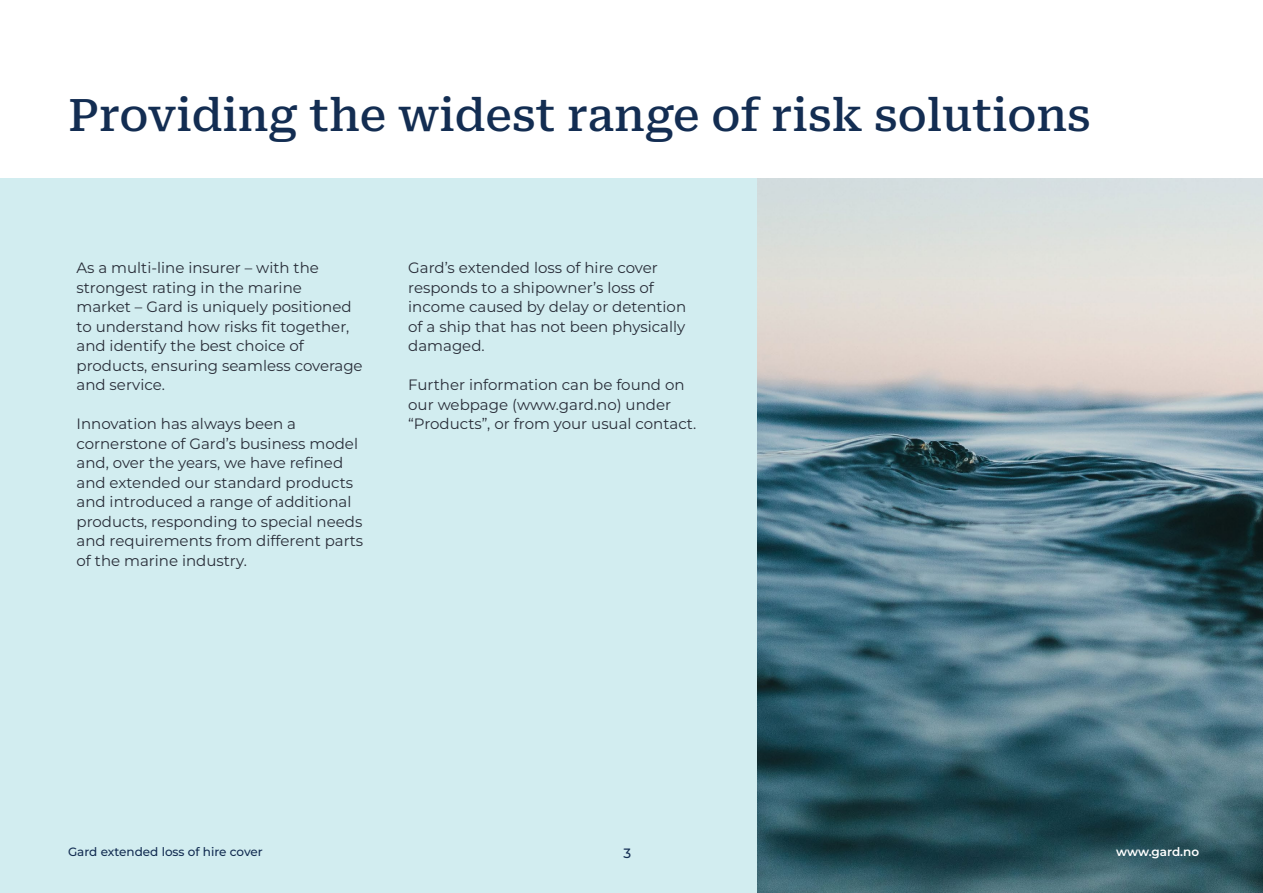
<style>
.page{position:relative;width:1263px;height:893px;background:#fff}
.page>*{position:absolute;margin:0;border:0;box-sizing:border-box;transform-origin:0 0}
.Page_Header{font:500 45px "Roboto Serif";color:#132d52}
.Main_text{font:15px/19.5px "Montserrat";color:#292e39}
.t1{font:500 13.5px "Montserrat";color:#132d52}
.t2{font:500 12px "Montserrat";color:#132d52}
.t3{font:600 12px "Montserrat";letter-spacing:-.005em;color:#fff}
</style>
<div class="page">
<img style="left:757px;top:178px;width:506px;height:715px">
<div style="left:0;top:178px;width:757px;height:715px;background:#d2edf0"></div>
<p class="Page_Header" style="left:68px;top:79px;width:1024px">Providing the widest range of risk solutions</p>
<p class="Main_text" style="left:77px;top:258px;width:288px">As a multi-line insurer – with the strongest rating in the marine<br>market – Gard is uniquely positioned to understand how risks fit together, and identify the best choice of products, ensuring seamless coverage and service.</p>
<p class="Main_text" style="left:77px;top:414px;width:288px">Innovation has always been a cornerstone of Gard’s business model and, over the years, we have refined and extended our standard products and introduced a range of additional products, responding to special needs and requirements from different parts of the marine industry.</p>
<p class="Main_text" style="left:408px;top:258px;width:279px">Gard’s extended loss of hire cover responds to a shipowner’s loss of income caused by delay or detention of a ship that has not been physically damaged.</p>
<p class="Main_text" style="left:408px;top:375px;width:290px">Further information can be found on our webpage (www.gard.no) under “Products”, or from your usual contact.</p>
<p class="t2" style="left:68px;top:843px;width:196px">Gard extended loss of hire cover</p>
<p class="t1" style="left:623px;top:844px;width:9px">3</p>
<p class="t3" style="left:1116px;top:843px;width:84px">www.gard.no</p>
</div>
